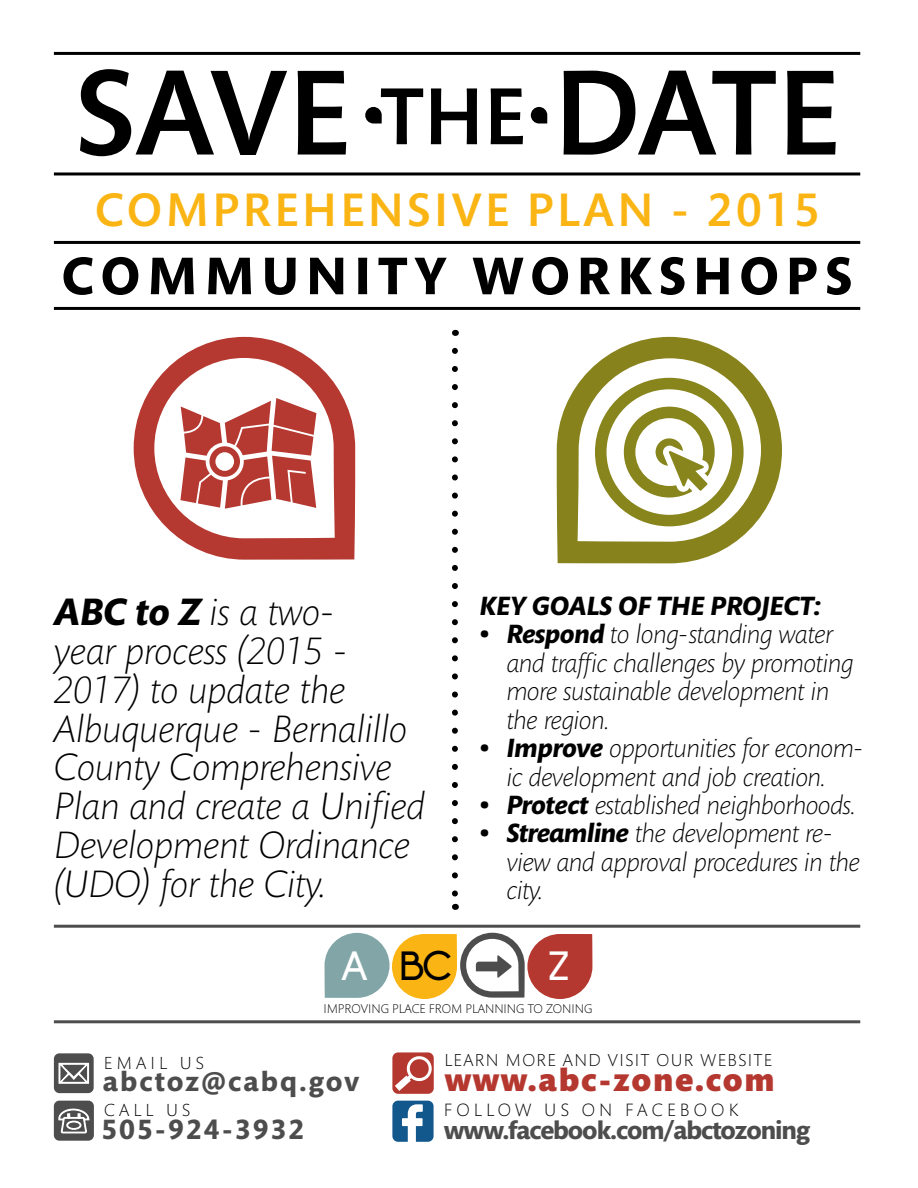
<style>
.page{position:relative;width:918px;height:1188px;background:#fff}
.page>*{position:absolute;margin:0;border:0;box-sizing:border-box;transform-origin:0 0}
.t1{font:500 123.6px "Mundo Sans";letter-spacing:-.015em;color:#000}
.t2{font:700 53.85px "Mundo Sans";letter-spacing:.13em;color:#000}
.t3{font:500 47.85px "Mundo Sans";letter-spacing:.07em;color:#fab514}
.t4{font:40.05px "Biko";color:#fff}
.t5{font:40.05px "Biko";color:#000}
.t6{font:italic 300 39px/39px "Mundo Sans";letter-spacing:-.01em;color:#000}
.t7{font:900 33px "Mundo Sans";letter-spacing:.05em;color:#b53830}
.t8{font:700 28.5px "Mundo Sans";letter-spacing:.07em;color:#4d4d4d}
.t9{font:italic 300 27px/28.5px "Mundo Sans";letter-spacing:-.02em;color:#000}
.t10{font:italic 700 27px "Mundo Sans";letter-spacing:-.01em;color:#000}
.t11{font:700 26.1px "Mundo Sans";letter-spacing:-.04em;color:#4d4d4d}
.t12{font:300 18.15px "Mundo Sans";letter-spacing:.23em;color:#000}
.t13{font:300 17.85px "Mundo Sans";letter-spacing:.23em;color:#000}
.t14{font:300 17.55px "Mundo Sans";letter-spacing:.08em;color:#000}
.t15{font:300 12.9px "Mundo Sans";color:#000}
.s1{font-size:82.35px}
.s2{font-weight:700}
</style>
<div class="page">
<svg style="left:365px;top:107px;width:17px;height:17px"></svg>
<svg style="left:325px;top:933px;width:267px;height:66px"></svg>
<div style="left:392px;top:1052px;width:42px;height:42px;background:#b53830;border-radius:6px"></div>
<svg style="left:393px;top:1054px;width:41px;height:38px"></svg>
<div style="left:392px;top:1101px;width:42px;height:41px;background:#13588d;border-radius:6px"></div>
<svg style="left:402px;top:1104px;width:21px;height:38px"></svg>
<div style="left:54px;top:1053px;width:40px;height:40px;background:#4d4d4d;border-radius:5px"></div>
<svg style="left:58px;top:1062px;width:32px;height:22px"></svg>
<div style="left:54px;top:1101px;width:40px;height:40px;background:#4d4d4d;border-radius:6px"></div>
<svg style="left:58px;top:1108px;width:32px;height:33px"></svg>
<hr style="left:54px;top:52px;width:806px;height:3px;background:#000">
<hr style="left:54px;top:172px;width:806px;height:3px;background:#000">
<hr style="left:54px;top:241px;width:806px;height:3px;background:#000">
<hr style="left:54px;top:307px;width:806px;height:3px;background:#000">
<hr style="left:54px;top:1020px;width:806px;height:3px;background:#4d4d4d">
<hr style="left:54px;top:925px;width:806px;height:3px;background:#4d4d4d">
<svg style="left:452px;top:351px;width:6px;height:546px"></svg>
<svg style="left:134px;top:337px;width:221px;height:223px"></svg>
<div style="left:215px;top:452px;width:19px;height:19px;background:#fff;border-radius:50%"></div>
<svg style="left:557px;top:337px;width:225px;height:226px"></svg>
<svg style="left:595px;top:378px;width:149px;height:148px"></svg>
<svg style="left:531px;top:107px;width:16px;height:17px"></svg>
<p class="t1" style="left:75px;top:46px;width:766px">SAVE <span class="s1">THE</span> DATE</p>
<p class="t3" style="left:95px;top:184px;width:726px">COMPREHENSIVE PLAN - 2015</p>
<p class="t2" style="left:62px;top:246px;width:792px">COMMUNITY WORKSHOPS</p>
<p class="t6" style="left:54px;top:593px;width:373px"><span class="s2">ABC to Z</span> is a two-<br>year process (2015 -<br>2017) to update the<br>Albuquerque - Bernalillo<br>County Comprehensive<br>Plan and create a Unified<br>Development Ordinance (UDO) for the City.</p>
<p class="t10" style="left:479px;top:591px;width:343px">KEY GOALS OF THE PROJECT:</p>
<p class="t9" style="left:506px;top:621px;width:349px;text-indent:-27px"><span class="s2">• Respond</span> to long-standing water and traffic challenges by promoting more sustainable development in the region.</p>
<p class="t9" style="left:479px;top:734px;width:385px;text-align:center"><span class="s2">• Improve</span> opportunities for econom&shy;ic development and job creation.</p>
<p class="t9" style="left:479px;top:791px;width:378px"><span class="s2">• Protect</span> established neighborhoods.</p>
<p class="t9" style="left:506px;top:820px;width:355px;text-indent:-27px"><span class="s2">• Streamline</span> the development re&shy;view and approval procedures in the city.</p>
<p class="t4" style="left:341px;top:944px;width:29px">A</p>
<p class="t5" style="left:399px;top:944px;width:55px">BC</p>
<p class="t4" style="left:547px;top:944px;width:24px">Z</p>
<p class="t15" style="left:323px;top:1002px;width:271px">IMPROVING PLACE FROM PLANNING TO ZONING</p>
<p class="t13" style="left:104px;top:1053px;width:102px">EMAIL US</p>
<p class="t8" style="left:103px;top:1065px;width:258px">abctoz@cabq.gov</p>
<p class="t13" style="left:104px;top:1100px;width:88px">CALL US</p>
<p class="t8" style="left:101px;top:1114px;width:205px">505-924-3932</p>
<p class="t14" style="left:444px;top:1051px;width:329px">LEARN MORE AND VISIT OUR WEBSITE</p>
<p class="t7" style="left:444px;top:1061px;width:332px">www.abc-zone.com</p>
<p class="t12" style="left:444px;top:1100px;width:297px">FOLLOW US ON FACEBOOK</p>
<p class="t11" style="left:444px;top:1116px;width:368px">www.facebook.com/abctozoning</p>
</div>
